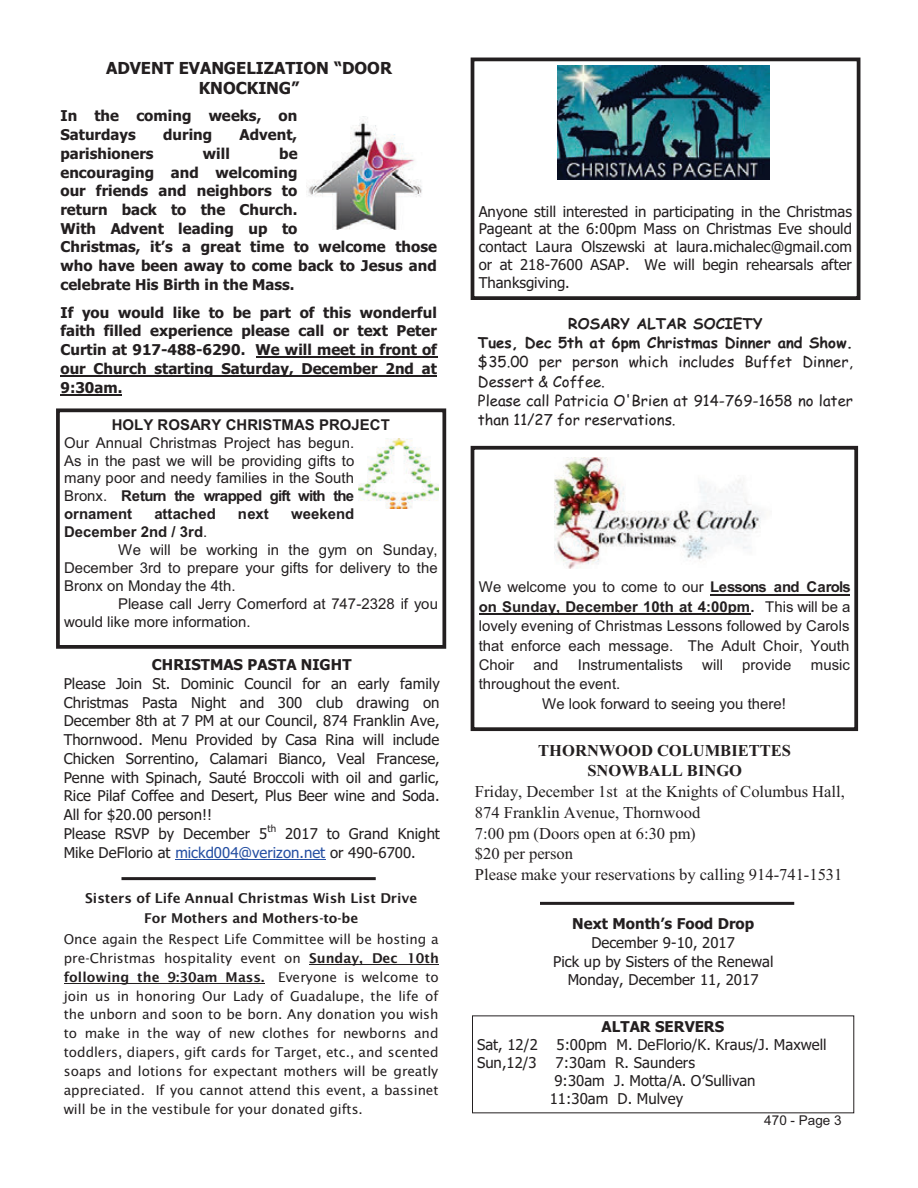
<style>
.page{position:relative;width:918px;height:1188px;background:#fff}
.page>*{position:absolute;margin:0;border:0;box-sizing:border-box;transform-origin:0 0}
.t1{font:16.5px/20.9px "Times New Roman";color:#231f20}
.t2{font:700 16.5px/20.5px "Times New Roman";letter-spacing:-.005em;color:#231f20;text-align:center}
.t3{font:700 16.5px/19.6px "Tahoma";color:#231f20;text-align:center}
.t4{font:15px/18.8px "Tahoma";color:#231f20}
.t5{font:15px/18px "Arial";color:#231f20;text-align:justify}
.t6{font:700 15px/18.8px "Tahoma";color:#231f20}
.t7{font:15px/19.2px "Comic Sans MS";color:#231f20}
.t8{font:700 15px "Arial";color:#231f20}
.t9{font:700 15px/19.2px "Comic Sans MS";color:#231f20;text-align:center}
.t10{font:13.5px/18.9px "Lucida Sans";color:#231f20;text-align:justify}
.t11{font:600 13.5px/20.4px "Lucida Sans";color:#231f20;text-align:center}
.t12{font:13.5px "Arial";letter-spacing:.005em;color:#231f20}
.s1{font-weight:700}
.s2{font-weight:400}
.s3{color:#254fa2}
.s4{font-weight:600}
</style>
<div class="page">
<div style="left:56px;top:408px;width:390px;height:241px;border:4px solid #231f20"></div>
<img style="left:359px;top:439px;width:80px;height:70px">
<hr style="left:309px;top:964px;width:130px;height:1px;background:#231f20">
<hr style="left:64px;top:983px;width:201px;height:1px;background:#231f20">
<hr style="left:256px;top:356px;width:181px;height:2px;background:#231f20">
<hr style="left:60px;top:375px;width:377px;height:1px;background:#231f20">
<hr style="left:60px;top:394px;width:62px;height:1px;background:#231f20">
<img style="left:307px;top:116px;width:115px;height:113px">
<hr style="left:175px;top:859px;width:150px;height:1px;background:#254fa2">
<div style="left:471px;top:446px;width:387px;height:285px;border:4px solid #231f20"></div>
<hr style="left:710px;top:594px;width:140px;height:1px;background:#231f20">
<hr style="left:479px;top:613px;width:271px;height:2px;background:#231f20">
<img style="left:555px;top:457px;width:206px;height:112px">
<div style="left:471px;top:58px;width:389px;height:242px;border:4px solid #231f20"></div>
<img style="left:558px;top:66px;width:211px;height:114px">
<hr style="left:540px;top:902px;width:254px;height:3px;background:#231f20">
<hr style="left:122px;top:877px;width:254px;height:3px;background:#231f20">
<p class="t3" style="left:106px;top:60px;width:287px">ADVENT EVANGELIZATION “DOOR<br>KNOCKING”</p>
<p class="t6" style="left:60px;top:108px;width:238px">In the coming weeks, on<br>Saturdays</p>
<p class="t6" style="left:163px;top:126px;width:51px">during</p>
<p class="t6" style="left:240px;top:126px;width:59px">Advent,</p>
<p class="t6" style="left:60px;top:145px;width:378px;text-indent:219px">be<br>encouraging and welcoming<br>our friends and neighbors to<br>return back to the Church.<br>With Advent leading up to<br>Christmas, it’s a great time to welcome those who have been away to come back to Jesus and celebrate His Birth in the Mass.</p>
<p class="t6" style="left:60px;top:304px;width:378px;text-align:justify">If you would like to be part of this wonderful faith filled experience please call or text Peter Curtin at 917-488-6290. We will meet in front of our Church starting Saturday, December 2nd at 9:30am.</p>
<p class="t6" style="left:60px;top:145px;width:95px">parishioners</p>
<p class="t6" style="left:203px;top:145px;width:28px">will</p>
<p class="t8" style="left:112px;top:419px;width:279px">HOLY ROSARY CHRISTMAS PROJECT</p>
<p class="t5" style="left:64px;top:435px;width:292px">Our Annual Christmas Project has begun.<br>As in the past we will be providing gifts to many poor and needy families in the South Bronx. <span class="s1">Return the wrapped gift with the ornament</span></p>
<p class="t8" style="left:154px;top:509px;width:63px">attached</p>
<p class="t8" style="left:238px;top:509px;width:32px">next</p>
<p class="t8" style="left:291px;top:509px;width:65px">weekend</p>
<p class="t8" style="left:64px;top:527px;width:145px">December 2nd / 3rd<span class="s2">.</span></p>
<p class="t5" style="left:118px;top:542px;width:321px">We will be working in the gym on Sunday,</p>
<p class="t5" style="left:64px;top:560px;width:375px">December 3rd to prepare your gifts for delivery to the</p>
<p class="t5" style="left:64px;top:578px;width:173px">Bronx on Monday the 4th.</p>
<p class="t5" style="left:118px;top:596px;width:321px">Please call Jerry Comerford at 747-2328 if you</p>
<p class="t5" style="left:64px;top:614px;width:188px">would like more information.</p>
<p class="t6" style="left:152px;top:657px;width:201px">CHRISTMAS PASTA NIGHT</p>
<p class="t4" style="left:64px;top:675px;width:378px">Please Join St. Dominic Council for an early family Christmas Pasta Night and 300 club drawing on December 8th at 7 PM at our Council, 874 Franklin Ave, Thornwood. Menu Provided by Casa Rina will include Chicken Sorrentino, Calamari Bianco, Veal Francese, Penne with Spinach, Sauté Broccoli with oil and garlic, Rice Pilaf Coffee and Desert, Plus Beer wine and Soda.<br>All for $20.00 person!!<br>Please RSVP by December 5<sup>th</sup> 2017 to Grand Knight Mike DeFlorio at <span class="s3">mickd004@verizon.net</span> or 490-6700.</p>
<p class="t11" style="left:85px;top:889px;width:334px">Sisters of Life Annual Christmas Wish List Drive<br>For Mothers and Mothers-to-be</p>
<p class="t10" style="left:64px;top:930px;width:377px">Once again the Respect Life Committee will be hosting a pre-Christmas hospitality event on <span class="s4">Sunday, Dec 10th following the 9:30am Mass.</span> Everyone is welcome to join us in honoring Our Lady of Guadalupe, the life of the unborn and soon to be born. Any donation you wish to make in the way of new clothes for newborns and toddlers, diapers, gift cards for Target, etc., and scented soaps and lotions for expectant mothers will be greatly appreciated. If you cannot attend this event, a bassinet will be in the vestibule for your donated gifts.</p>
<p class="t4" style="left:479px;top:203px;width:375px;line-height:17.9px;text-align:justify">Anyone still interested in participating in the Christmas Pageant at the 6:00pm Mass on Christmas Eve should contact Laura Olszewski at laura.michalec@gmail.com or at 218-7600 ASAP. We will begin rehearsals after Thanksgiving.</p>
<p class="t9" style="left:478px;top:316px;width:377px">ROSARY ALTAR SOCIETY<br>Tues, Dec 5th at 6pm Christmas Dinner and Show.</p>
<p class="t7" style="left:478px;top:354px;width:376px">$35.00 per person which includes Buffet Dinner, Dessert &amp; Coffee.<br>Please call Patricia O'Brien at 914-769-1658 no later than 11/27 for reservations.</p>
<p class="t5" style="left:479px;top:579px;width:374px;line-height:19.4px">We welcome you to come to our <span class="s1">Lessons and Carols on Sunday, December 10th at 4:00pm.</span> This will be a lovely evening of Christmas Lessons followed by Carols that enforce each message. The Adult Choir, Youth Choir</p>
<p class="t5" style="left:534px;top:657px;width:27px">and</p>
<p class="t5" style="left:578px;top:657px;width:107px">Instrumentalists</p>
<p class="t5" style="left:702px;top:657px;width:22px">will</p>
<p class="t5" style="left:742px;top:657px;width:51px">provide</p>
<p class="t5" style="left:811px;top:657px;width:41px">music</p>
<p class="t5" style="left:542px;top:676px;width:245px;line-height:19.5px;text-indent:-63px">throughout the event.<br>We look forward to seeing you there!</p>
<p class="t2" style="left:538px;top:740px;width:254px">THORNWOOD COLUMBIETTES<br>SNOWBALL BINGO</p>
<p class="t1" style="left:475px;top:783px;width:371px">Friday, December 1st at the Knights of Columbus Hall, 874 Franklin Avenue, Thornwood<br>7:00 pm (Doors open at 6:30 pm)<br>$20 per person<br>Please make your reservations by calling 914-741-1531</p>
<p class="t6" style="left:572px;top:916px;width:183px">Next Month’s Food Drop</p>
<p class="t4" style="left:553px;top:934px;width:222px;text-align:center">December 9-10, 2017<br>Pick up by Sisters of the Renewal<br>Monday, December 11, 2017</p>
<p class="t6" style="left:602px;top:1019px;width:124px">ALTAR SERVERS</p>
<p class="t4" style="left:477px;top:1037px;width:351px;line-height:17.9px">Sat, 12/2 5:00pm M. DeFlorio/K. Kraus/J. Maxwell<br>Sun,12/3</p>
<p class="t4" style="left:556px;top:1054px;width:141px">7:30am R. Saunders</p>
<p class="t4" style="left:555px;top:1072px;width:203px">9:30am J. Motta/A. O’Sullivan</p>
<p class="t4" style="left:550px;top:1090px;width:135px">11:30am D. Mulvey</p>
<p class="t12" style="left:764px;top:1115px;width:79px">470 - Page 3</p>
</div>
